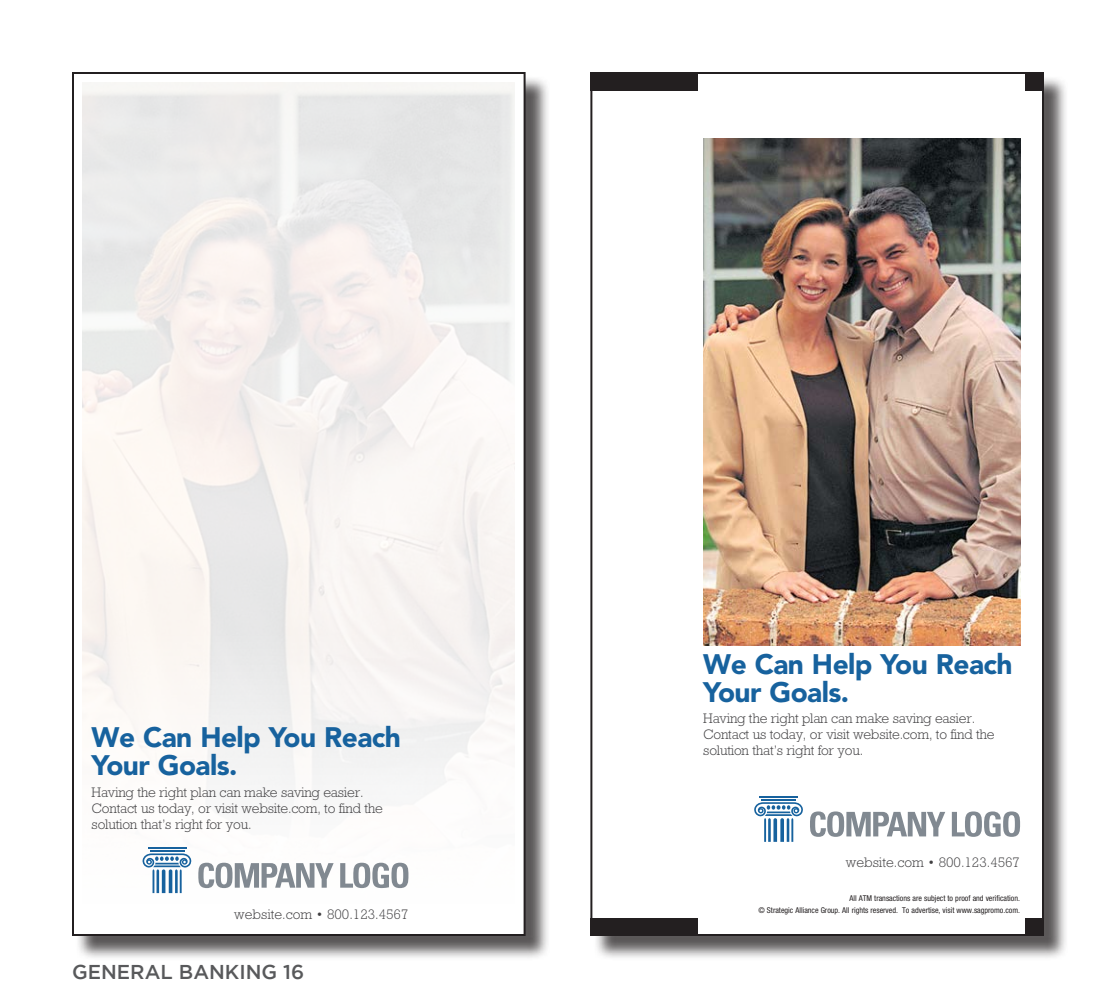
<style>
.page{position:relative;width:1116px;height:1008px;background:#fff}
.page>*{position:absolute;margin:0;border:0;box-sizing:border-box;transform-origin:0 0}
.t1{font:900 28px/28px "Avenir";letter-spacing:-.02em;color:#17629e}
.t2{font:500 20px "Gotham";color:#58595b}
.t3{font:300 14px/16px "Rockwell";letter-spacing:-.015em;color:#414042}
.t4{font:condensed 8px "Helvetica Neue";color:#231f20}
</style>
<div class="page">
<div style="left:75px;top:75px;width:475px;height:886px;background:#231f20;opacity:.75"></div>
<div style="left:73px;top:73px;width:452px;height:862px;background:#fff"></div>
<div style="left:72px;top:72px;width:454px;height:864px;border:2px solid #231f20"></div>
<div style="left:593px;top:75px;width:476px;height:886px;background:#231f20;opacity:.75"></div>
<div style="left:591px;top:73px;width:452px;height:862px;background:#fff"></div>
<div style="left:590px;top:72px;width:108px;height:18px;background:#231f20"></div>
<div style="left:1025px;top:72px;width:19px;height:18px;background:#231f20"></div>
<div style="left:590px;top:918px;width:108px;height:18px;background:#231f20"></div>
<div style="left:1025px;top:918px;width:19px;height:18px;background:#231f20"></div>
<img style="left:83px;top:83px;width:432px;height:811px">
<img style="left:703px;top:138px;width:317px;height:507px">
<svg style="left:142px;top:853px;width:49px;height:40px"></svg>
<hr style="left:148px;top:848px;width:38px;height:1px;background:#17629e">
<hr style="left:150px;top:850px;width:34px;height:2px;background:#17629e">
<svg style="left:198px;top:863px;width:136px;height:25px"></svg>
<svg style="left:340px;top:863px;width:68px;height:25px"></svg>
<svg style="left:754px;top:802px;width:49px;height:40px"></svg>
<hr style="left:759px;top:796px;width:39px;height:2px;background:#17629e">
<hr style="left:761px;top:799px;width:35px;height:2px;background:#17629e">
<svg style="left:810px;top:811px;width:135px;height:26px"></svg>
<svg style="left:952px;top:811px;width:68px;height:26px"></svg>
<p class="t1" style="left:92px;top:723px;width:311px">We Can Help You Reach<br>Your Goals.</p>
<p class="t3" style="left:92px;top:784px;width:293px">Having the right plan can make saving easier.<br>Contact us today, or visit website.com, to find the solution that’s right for you.</p>
<p class="t3" style="left:234px;top:906px;width:176px">website.com • 800.123.4567</p>
<h2 class="t2" style="left:72px;top:961px;width:234px">GENERAL BANKING 16</h2>
<p class="t1" style="left:703px;top:650px;width:311px">We Can Help You Reach<br>Your Goals.</p>
<p class="t3" style="left:703px;top:711px;width:293px">Having the right plan can make saving easier.<br>Contact us today, or visit website.com, to find the solution that’s right for you.</p>
<p class="t3" style="left:846px;top:854px;width:176px">website.com • 800.123.4567</p>
<p class="t4" style="left:849px;top:894px;width:172px">All ATM transactions are subject to proof and verification.</p>
<p class="t4" style="left:758px;top:906px;width:263px">© Strategic Alliance Group. All rights reserved. To advertise, visit www.sagpromo.com.</p>
</div>
